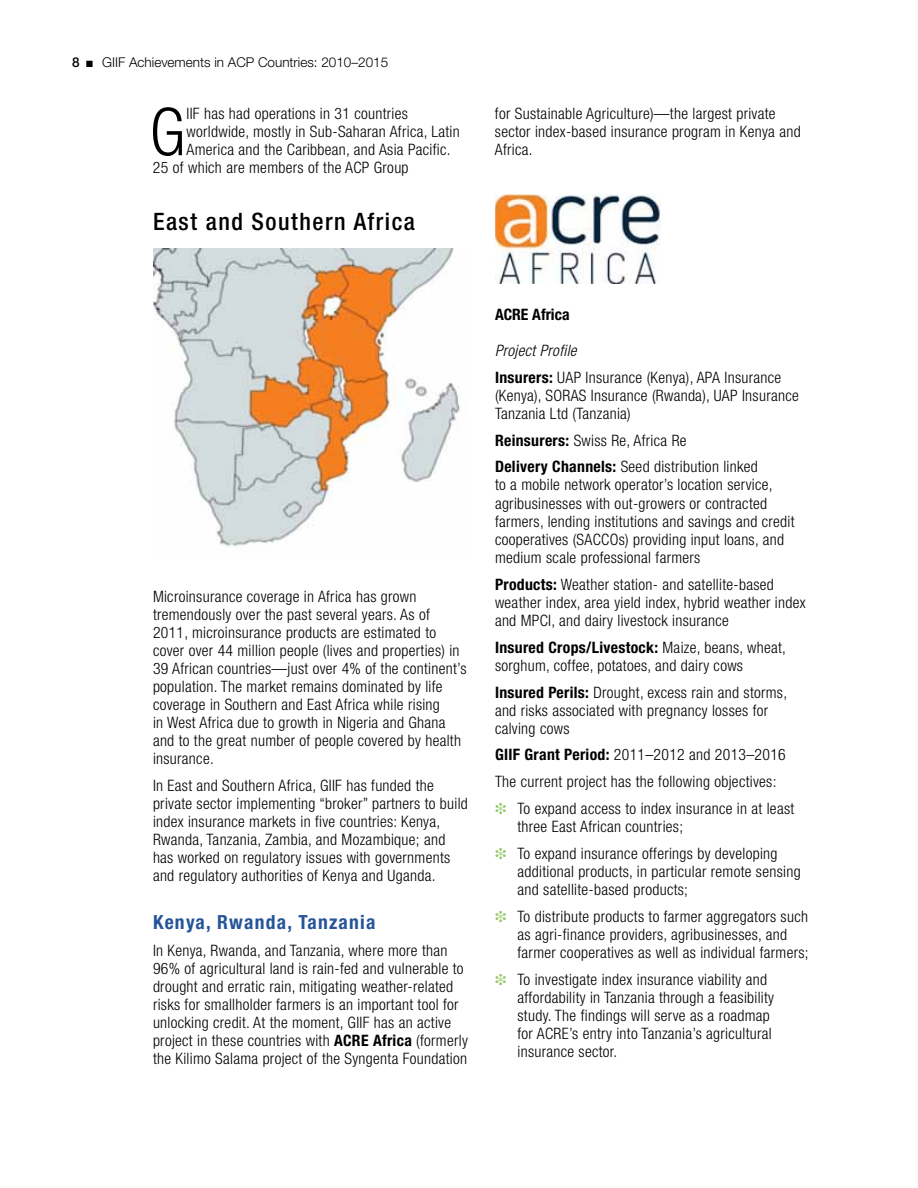
<style>
.page{position:relative;width:918px;height:1188px;background:#fff}
.page>*{position:absolute;margin:0;border:0;box-sizing:border-box;transform-origin:0 0}
.t1{font:300 condensed 66.15px "Helvetica Neue LT Std";color:#000}
.t2{font:500 condensed 24px "Helvetica Neue LT Std";letter-spacing:.06em;color:#000}
.t3{font:700 condensed 19.5px "Helvetica Neue LT Std";letter-spacing:.06em;color:#265499}
.t4{font:300 condensed 15.75px/18px "Helvetica Neue LT Std";letter-spacing:.02em;color:#000}
.t5{font:700 condensed 15.75px "Helvetica Neue LT Std";color:#000}
.t6{font:300 13.5px "Helvetica Neue LT Std";color:#000}
.s1{font-weight:500}
.s2{font-weight:700}
.s3{font-style:italic}
.s4{color:#91ca64}
</style>
<div class="page">
<img style="left:153px;top:248px;width:308px;height:299px">
<img style="left:495px;top:194px;width:166px;height:90px">
<p class="t6" style="left:72px;top:54px;width:318px"><span class="s1">8</span> ■ GIIF Achievements in ACP Countries: 2010–2015</p>
<h1 class="t1" style="left:150px;top:94px;width:37px">G</h1>
<p class="t4" style="left:187px;top:105px;width:223px">IIF has had operations in 31 countries</p>
<p class="t4" style="left:187px;top:123px;width:275px">worldwide, mostly in Sub-Saharan Africa, Latin</p>
<p class="t4" style="left:187px;top:141px;width:266px">America and the Caribbean, and Asia Pacific.</p>
<p class="t4" style="left:153px;top:159px;width:257px">25 of which are members of the ACP Group</p>
<h2 class="t2" style="left:153px;top:207px;width:263px">East and Southern Africa</h2>
<p class="t4" style="left:495px;top:105px;width:307px">for Sustainable Agriculture)—the largest private sector index-based insurance program in Kenya and<br>Africa.</p>
<p class="t4" style="left:153px;top:587px;width:315px">Microinsurance coverage in Africa has grown tremendously over the past several years. As of 2011, microinsurance products are estimated to cover over 44 million people (lives and properties) in 39 African countries—just over 4% of the continent’s population. The market remains dominated by life coverage in Southern and East Africa while rising<br>in West Africa due to growth in Nigeria and Ghana and to the great number of people covered by health insurance.</p>
<p class="t4" style="left:153px;top:776px;width:316px">In East and Southern Africa, GIIF has funded the private sector implementing “broker” partners to build index insurance markets in five countries: Kenya, Rwanda, Tanzania, Zambia, and Mozambique; and has worked on regulatory issues with governments and regulatory authorities of Kenya and Uganda.</p>
<p class="t3" style="left:153px;top:910px;width:224px">Kenya, Rwanda, Tanzania</p>
<p class="t4" style="left:153px;top:941px;width:316px">In Kenya, Rwanda, and Tanzania, where more than 96% of agricultural land is rain-fed and vulnerable to drought and erratic rain, mitigating weather-related risks for smallholder farmers is an important tool for unlocking credit. At the moment, GIIF has an active project in these countries with <span class="s2">ACRE Africa</span> (formerly the Kilimo Salama project of the Syngenta Foundation</p>
<p class="t5" style="left:495px;top:304px;width:76px">ACRE Africa</p>
<p class="t4" style="left:495px;top:336px;width:288px;line-height:27px"><span class="s3">Project Profile<br></span><span class="s2">Insurers:</span> UAP Insurance (Kenya), APA Insurance</p>
<p class="t4" style="left:495px;top:386px;width:305px">(Kenya), SORAS Insurance (Rwanda), UAP Insurance<br>Tanzania Ltd (Tanzania)</p>
<p class="t4" style="left:495px;top:426px;width:264px;line-height:27px"><span class="s2">Reinsurers:</span> Swiss Re, Africa Re<br><span class="s2">Delivery Channels:</span> Seed distribution linked</p>
<p class="t4" style="left:495px;top:476px;width:301px">to a mobile network operator’s location service, agribusinesses with out-growers or contracted farmers, lending institutions and savings and credit cooperatives (SACCOs) providing input loans, and medium scale professional farmers</p>
<p class="t4" style="left:495px;top:575px;width:312px"><span class="s2">Products:</span> Weather station- and satellite-based weather index, area yield index, hybrid weather index and MPCI, and dairy livestock insurance</p>
<p class="t4" style="left:495px;top:638px;width:292px"><span class="s2">Insured Crops/Livestock:</span> Maize, beans, wheat, sorghum, coffee, potatoes, and dairy cows</p>
<p class="t4" style="left:495px;top:683px;width:294px"><span class="s2">Insured Perils:</span> Drought, excess rain and storms, and risks associated with pregnancy losses for calving cows</p>
<p class="t4" style="left:495px;top:741px;width:301px;line-height:27px"><span class="s2">GIIF Grant Period:</span> 2011–2012 and 2013–2016<br>The current project has the following objectives:<br><span class="s4">❉</span> To expand access to index insurance in at least</p>
<p class="t4" style="left:495px;top:813px;width:284px;line-height:27px;text-indent:23px">three East African countries;<br><span class="s4">❉</span> To expand insurance offerings by developing</p>
<p class="t4" style="left:518px;top:863px;width:285px">additional products, in particular remote sensing and satellite-based products;</p>
<p class="t4" style="left:518px;top:908px;width:293px;text-indent:-23px"><span class="s4">❉</span> To distribute products to farmer aggregators such as agri-finance providers, agribusinesses, and farmer cooperatives as well as individual farmers;</p>
<p class="t4" style="left:518px;top:971px;width:258px;text-indent:-23px"><span class="s4">❉</span> To investigate index insurance viability and affordability in Tanzania through a feasibility study. The findings will serve as a roadmap for ACRE’s entry into Tanzania’s agricultural insurance sector.</p>
</div>
